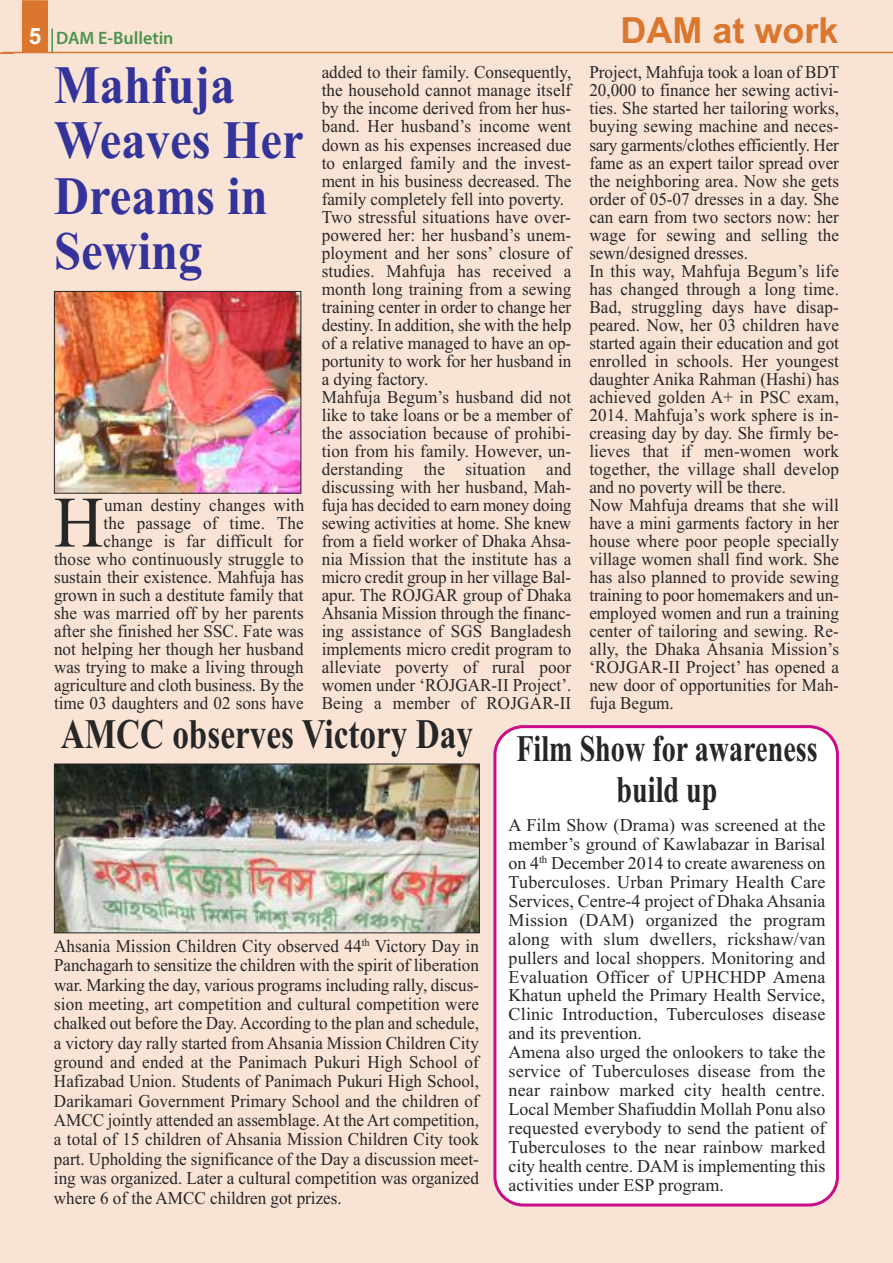
<style>
.page{position:relative;width:893px;height:1263px;background:#f8e3d5}
.page>*{position:absolute;margin:0;border:0;box-sizing:border-box;transform-origin:0 0}
.t1{font:72.3px "Times New Roman";color:#272627;scale:.95 1}
.t2{font:700 54px/55.5px "Times New Roman";color:#339;scale:.9 1}
.t3{font:700 42px "Times New Roman";color:#272627;scale:.79 1}
.t4{font:700 37.5px "Times New Roman";color:#272627;scale:.75 1}
.t5{font:700 36px "Arial";color:#da762e}
.t6{font:18px/18px "Times New Roman";letter-spacing:.005em;color:#272627;scale:.95 1}
.t7{font:18px/18.9px "Times New Roman";letter-spacing:.005em;color:#272627}
.t8{font:600 18px "Myriad Pro";color:#4c944a}
.s1{font-family:"Arial";font-weight:700;font-size:22.5px;color:#fff}
</style>
<div class="page">
<div style="left:22px;top:0;width:26px;height:53px;background:#da762e"></div>
<hr style="left:3px;top:52px;width:890px;height:1px;background:#da762e">
<hr style="left:51px;top:29px;width:2px;height:23px;background:#4c944a">
<svg style="left:0;top:52px;width:14px;height:2px"></svg>
<img style="left:56px;top:766px;width:422px;height:165px">
<div style="left:54px;top:764px;width:426px;height:169px;border:1px solid #272627"></div>
<div style="left:493px;top:725px;width:346px;height:481px;background:#fff"></div>
<img style="left:56px;top:293px;width:243px;height:199px">
<div style="left:54px;top:291px;width:247px;height:203px;border:1px solid #272627"></div>
<p class="t8" style="left:29px;top:31px;width:146px"><span class="s1">5</span> DAM E-Bulletin</p>
<h3 class="t5" style="left:620px;top:10px;width:220px">DAM at work</h3>
<h2 class="t2" style="left:54px;top:56px;width:279px">Mahfuja<br>Weaves Her<br>Dreams in<br>Sewing</h2>
<p class="t6" style="left:54px;top:495px;width:265px;text-align:right">uman destiny changes with<br>the passage of time. The change is far difficult for<br>those who continuously struggle to sustain their existence. Mahfuja has grown in such a destitute family that she was married off by her parents after she finished her SSC. Fate was not helping her though her husband was trying to make a living through agriculture and cloth business. By the time 03 daughters and 02 sons have</p>
<h1 class="t1" style="left:54px;top:479px;width:54px">H</h1>
<p class="t6" style="left:322px;top:63px;width:264px">added to their family. Consequently, the household cannot manage itself by the income derived from her hus&shy;band. Her husband’s income went down as his expenses increased due to enlarged family and the invest&shy;ment in his business decreased. The family completely fell into poverty.<br>Two stressful situations have over&shy;powered her: her husband’s unem&shy;ployment and her sons’ closure of studies. Mahfuja has received a month long training from a sewing training center in order to change her destiny. In addition, she with the help of a relative managed to have an op&shy;portunity to work for her husband in a dying factory.<br>Mahfuja Begum’s husband did not like to take loans or be a member of the association because of prohibi&shy;tion from his family. However, un&shy;derstanding the situation and discussing with her husband, Mah&shy;fuja has decided to earn money doing sewing activities at home. She knew from a field worker of Dhaka Ahsa&shy;nia Mission that the institute has a micro credit group in her village Bal&shy;apur. The ROJGAR group of Dhaka Ahsania Mission through the financ&shy;ing assistance of SGS Bangladesh implements micro credit program to alleviate poverty of rural poor women under ‘ROJGAR-II Project’.<br>Being a member of ROJGAR-II</p>
<p class="t6" style="left:589px;top:63px;width:265px">Project, Mahfuja took a loan of BDT 20,000 to finance her sewing activi&shy;ties. She started her tailoring works, buying sewing machine and neces&shy;sary garments/clothes efficiently. Her fame as an expert tailor spread over the neighboring area. Now she gets order of 05-07 dresses in a day. She can earn from two sectors now: her wage for sewing and selling the sewn/designed dresses.<br>In this way, Mahfuja Begum’s life has changed through a long time.<br>Bad, struggling days have disap&shy;peared. Now, her 03 children have started again their education and got enrolled in schools. Her youngest daughter Anika Rahman (Hashi) has achieved golden A+ in PSC exam, 2014. Mahfuja’s work sphere is in&shy;creasing day by day. She firmly be&shy;lieves that if men-women work together, the village shall develop and no poverty will be there.<br>Now Mahfuja dreams that she will have a mini garments factory in her house where poor people specially village women shall find work. She has also planned to provide sewing training to poor homemakers and un&shy;employed women and run a training center of tailoring and sewing. Re&shy;ally, the Dhaka Ahsania Mission’s ‘ROJGAR-II Project’ has opened a new door of opportunities for Mah&shy;fuja Begum.</p>
<h3 class="t3" style="left:61px;top:709px;width:959px">AMCC observes Victory Day <sub>Film</sub> <sub>Show</sub> <sub>for</sub> <sub>awareness</sub></h3>
<h3 class="t4" style="left:617px;top:767px;width:136px">build up</h3>
<p class="t7" style="left:509px;top:816px;width:318px">A Film Show (Drama) was screened at the member’s ground of Kawlabazar in Barisal on 4<sup>th</sup> December 2014 to create awareness on Tuberculoses. Urban Primary Health Care Services, Centre-4 project of Dhaka Ahsania Mission (DAM) organized the program along with slum dwellers, rickshaw/van pullers and local shoppers. Monitoring and Evaluation Officer of UPHCHDP Amena Khatun upheld the Primary Health Service, Clinic Introduction, Tuberculoses disease and its prevention.<br>Amena also urged the onlookers to take the service of Tuberculoses disease from the near rainbow marked city health centre.<br>Local Member Shafiuddin Mollah Ponu also requested everybody to send the patient of Tuberculoses to the near rainbow marked city health centre. DAM is implementing this activities under ESP program.</p>
<p class="t6" style="left:54px;top:936px;width:449px;line-height:19.4px;text-align:justify">Ahsania Mission Children City observed 44<sup>th</sup> Victory Day in Panchagarh to sensitize the children with the spirit of liberation war. Marking the day, various programs including rally, discus&shy;sion meeting, art competition and cultural competition were chalked out before the Day. According to the plan and schedule, a victory day rally started from Ahsania Mission Children City ground and ended at the Panimach Pukuri High School of Hafizabad Union. Students of Panimach Pukuri High School, Darikamari Government Primary School and the children of AMCC jointly attended an assemblage. At the Art competition, a total of 15 children of Ahsania Mission Children City took part. Upholding the significance of the Day a discussion meet&shy;ing was organized. Later a cultural competition was organized where 6 of the AMCC children got prizes.</p>
</div>
